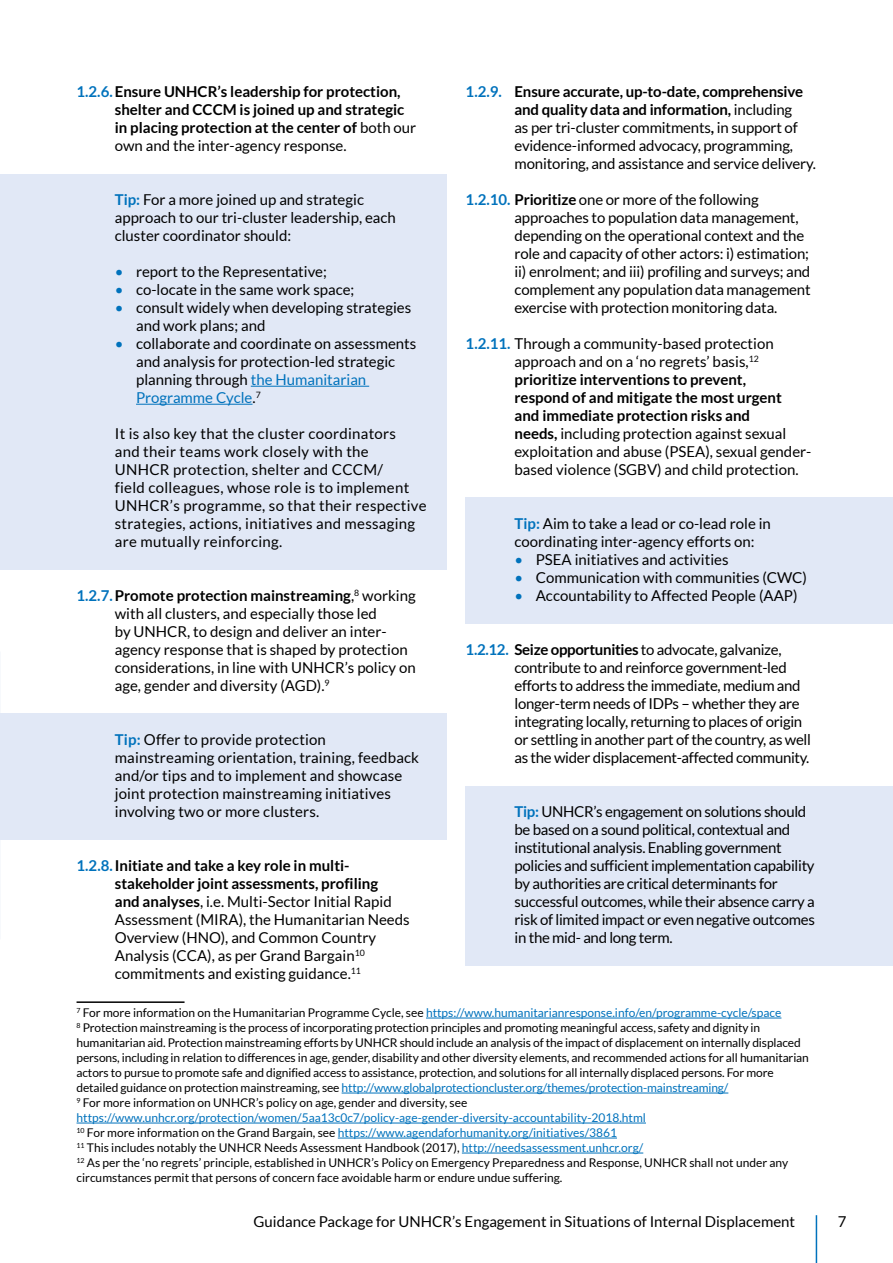
<style>
.page{position:relative;width:893px;height:1263px;background:#fff}
.page>*{position:absolute;margin:0;border:0;box-sizing:border-box;transform-origin:0 0}
.t1{font:15px/18px "Lato";color:#000}
.t2{font:15px/18px "Lato";letter-spacing:-.02em;color:#000}
.t3{font:15px/18px "Lato";letter-spacing:.02em;color:#000}
.t4{font:700 15px/18px "Lato";color:#000}
.t5{font:12px/15px "Lato";letter-spacing:-.01em;color:#000}
.s1{color:#0072bc}
.s2{font-weight:400}
.s3{font-weight:700;color:#0072bc}
.s4{font-weight:700}
</style>
<div class="page">
<hr style="left:816px;top:1215px;width:1px;height:48px;background:#0072bc">
<div style="left:0;top:175px;width:446px;height:395px;background:#e1e8f6"></div>
<div style="left:0;top:713px;width:446px;height:127px;background:#e1e8f6"></div>
<div style="left:466px;top:497px;width:427px;height:127px;background:#e1e8f6"></div>
<div style="left:466px;top:787px;width:427px;height:179px;background:#e1e8f6"></div>
<hr style="left:251px;top:386px;width:118px;height:1px;background:#0072bc">
<hr style="left:136px;top:404px;width:116px;height:1px;background:#0072bc">
<hr style="left:77px;top:1001px;width:108px;height:2px;background:#000">
<hr style="left:426px;top:1018px;width:355px;height:1px;background:#0072bc">
<hr style="left:342px;top:1093px;width:386px;height:1px;background:#0072bc">
<hr style="left:77px;top:1123px;width:569px;height:1px;background:#0072bc">
<hr style="left:338px;top:1138px;width:279px;height:1px;background:#0072bc">
<hr style="left:462px;top:1153px;width:181px;height:1px;background:#0072bc">
<p class="t4" style="left:115px;top:82px;width:303px;text-indent:-38px"><span class="s1">1.2.6.</span>Ensure UNHCR’s leadership for protection, shelter and CCCM is joined up and strategic in placing protection at the center of <span class="s2">both our own and the inter-agency response.</span></p>
<p class="t1" style="left:514px;top:83px;width:303px;text-indent:-49px"><span class="s3">1.2.9.</span> <span class="s4">Ensure accurate, up-to-date, comprehensive and quality data and information,</span> including<br>as per tri-cluster commitments<span class="s4">,</span> in support of evidence-informed advocacy, programming, monitoring, and assistance and service delivery.</p>
<p class="t1" style="left:514px;top:191px;width:298px;text-indent:-49px"><span class="s3">1.2.10.</span> <span class="s4">Prioritize</span> one or more of the following approaches to population data management, depending on the operational context and the role and capacity of other actors: i) estimation; ii) enrolment; and iii) profiling and surveys; and complement any population data management exercise with protection monitoring data.</p>
<p class="t1" style="left:514px;top:335px;width:298px;text-indent:-49px"><span class="s3">1.2.11.</span> Through a community-based protection approach and on a ‘no regrets’ basis,<sup>12 </sup><span class="s4">prioritize interventions to prevent,<br>respond of and mitigate the most urgent<br>and immediate protection risks and<br>needs,</span> including protection against sexual exploitation and abuse (PSEA), sexual gender&shy;based violence (SGBV) and child protection.</p>
<p class="t1" style="left:115px;top:191px;width:283px"><span class="s3">Tip:</span> For a more joined up and strategic approach to our tri-cluster leadership, each cluster coordinator should:</p>
<p class="t1" style="left:115px;top:263px;width:214px"><span class="s1">•</span> report to the Representative;</p>
<p class="t1" style="left:115px;top:281px;width:241px"><span class="s1">•</span> co-locate in the same work space;</p>
<p class="t1" style="left:136px;top:299px;width:277px;text-indent:-21px"><span class="s1">•</span> consult widely when developing strategies and work plans; and</p>
<p class="t1" style="left:136px;top:335px;width:282px;text-indent:-21px"><span class="s1">•</span> collaborate and coordinate on assessments and analysis for protection-led strategic planning through <span class="s1">the Humanitarian Programme Cycle</span>.<sup>7</sup></p>
<p class="t3" style="left:115px;top:425px;width:313px">It is also key that the cluster coordinators<br>and their teams work closely with the UNHCR protection, shelter and CCCM/<br>field colleagues, whose role is to implement UNHCR’s programme, so that their respective strategies, actions, initiatives and messaging are mutually reinforcing.</p>
<p class="t1" style="left:115px;top:587px;width:303px;text-indent:-38px"><span class="s3">1.2.7.</span><span class="s4">Promote protection mainstreaming</span>,<sup>8</sup> working with all clusters, and especially those led<br>by UNHCR, to design and deliver an inter&shy;agency response that is shaped by protection considerations, in line with UNHCR’s policy on age, gender and diversity (AGD).<sup>9</sup></p>
<p class="t1" style="left:514px;top:515px;width:258px"><span class="s3">Tip:</span> Aim to take a lead or co-lead role in coordinating inter-agency efforts on:</p>
<p class="t1" style="left:514px;top:551px;width:216px"><span class="s1">•</span> PSEA initiatives and activities</p>
<p class="t1" style="left:514px;top:569px;width:294px"><span class="s1">•</span> Communication with communities (CWC)</p>
<p class="t1" style="left:514px;top:587px;width:285px"><span class="s1">•</span> Accountability to Affected People (AAP)</p>
<p class="t2" style="left:514px;top:641px;width:298px;text-indent:-49px"><span class="s3">1.2.12.</span> <span class="s4">Seize opportunities</span> to advocate, galvanize, contribute to and reinforce government-led efforts to address the immediate, medium and longer-term needs of IDPs – whether they are integrating locally, returning to places of origin or settling in another part of the country, as well as the wider displacement-affected community.</p>
<p class="t1" style="left:115px;top:731px;width:306px"><span class="s3">Tip:</span> Offer to provide protection mainstreaming orientation, training, feedback and/or tips and to implement and showcase joint protection mainstreaming initiatives involving two or more clusters.</p>
<p class="t2" style="left:514px;top:803px;width:302px"><span class="s3">Tip:</span> UNHCR’s engagement on solutions should be based on a sound political, contextual and institutional analysis. Enabling government policies and sufficient implementation capability by authorities are critical determinants for successful outcomes, while their absence carry a risk of limited impact or even negative outcomes in the mid- and long term.</p>
<p class="t1" style="left:115px;top:857px;width:296px;text-indent:-38px"><span class="s3">1.2.8.</span><span class="s4">Initiate and take a key role in multi&shy;stakeholder joint assessments, profiling<br>and analyses</span>, i.e. Multi-Sector Initial Rapid Assessment (MIRA), the Humanitarian Needs Overview (HNO), and Common Country Analysis (CCA), as per Grand Bargain<sup>10 </sup>commitments and existing guidance.<sup>11</sup></p>
<p class="t5" style="left:77px;top:1005px;width:734px"><sup>7</sup> For more information on the Humanitarian Programme Cycle, see <span class="s1">https://www.humanitarianresponse.info/en/programme-cycle/space<br></span><sup>8</sup> Protection mainstreaming is the process of incorporating protection principles and promoting meaningful access, safety and dignity in humanitarian aid. Protection mainstreaming efforts by UNHCR should include an analysis of the impact of displacement on internally displaced persons, including in relation to differences in age, gender, disability and other diversity elements, and recommended actions for all humanitarian actors to pursue to promote safe and dignified access to assistance, protection, and solutions for all internally displaced persons. For more detailed guidance on protection mainstreaming, see <span class="s1">http://www.globalprotectioncluster.org/themes/protection-mainstreaming/<br></span><sup>9</sup> For more information on UNHCR’s policy on age, gender and diversity, see <span class="s1">https://www.unhcr.org/protection/women/5aa13c0c7/policy-age-gender-diversity-accountability-2018.html<br></span><sup>10</sup> For more information on the Grand Bargain, see <span class="s1">https://www.agendaforhumanity.org/initiatives/3861<br></span><sup>11</sup> This includes notably the UNHCR Needs Assessment Handbook (2017), <span class="s1">http://needsassessment.unhcr.org/<br></span><sup>12</sup> As per the ‘no regrets’ principle, established in UNHCR’s Policy on Emergency Preparedness and Response, UNHCR shall not under any circumstances permit that persons of concern face avoidable harm or endure undue suffering.</p>
<p class="t1" style="left:254px;top:1213px;width:543px">Guidance Package for UNHCR’s Engagement in Situations of Internal Displacement</p>
<p class="t1" style="left:838px;top:1213px;width:10px">7</p>
</div>
